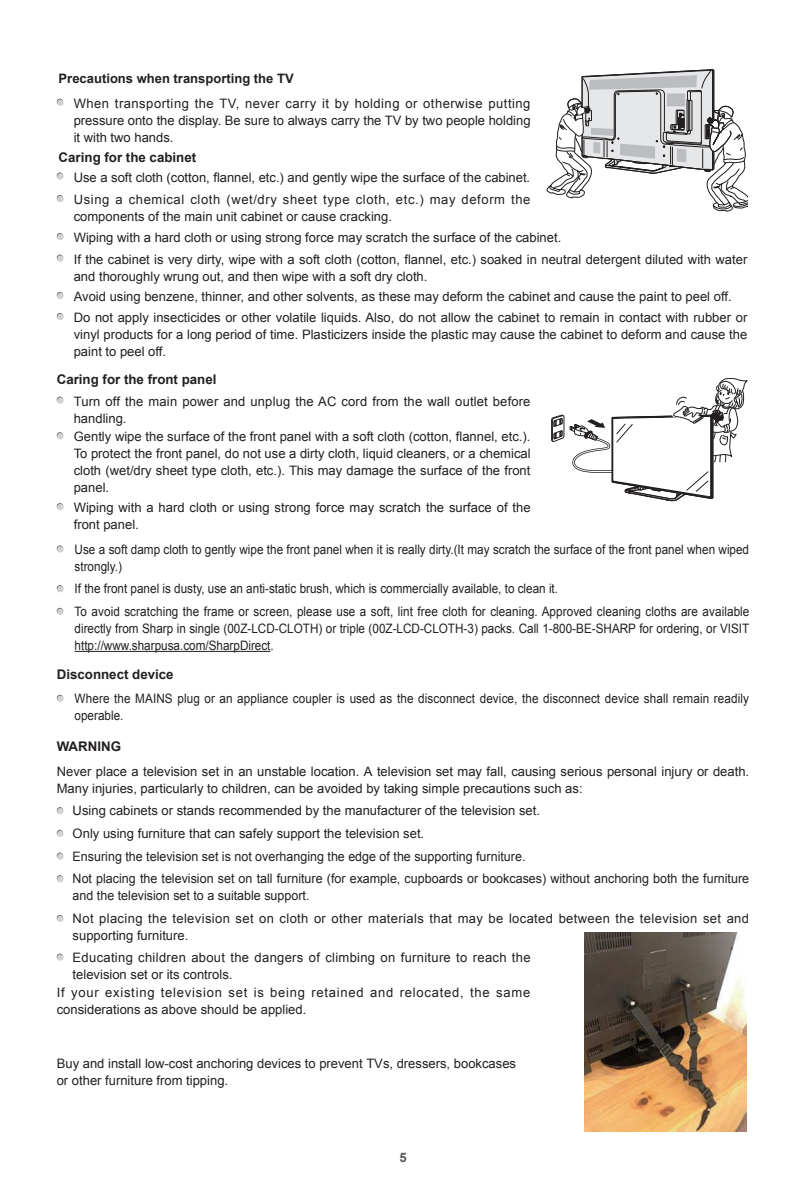
<style>
.page{position:relative;width:806px;height:1191px;background:#fff}
.page>*{position:absolute;margin:0;border:0;box-sizing:border-box;transform-origin:0 0}
.t1{font:700 13.4px "Arial";color:#231f20}
.t2{font:13px/17px "Arial";color:#231f20}
.t3{font:13px/17px "Arial";color:#231f20;scale:.9 1}
.t4{font:13px/22.6px "Arial";letter-spacing:.03em;color:#231f20;scale:.96 1}
.t5{font:13px/21.6px "Arial";letter-spacing:.025em;color:#231f20}
.t6{font:700 13px "Arial";color:#231f20}
.t7{font:700 13px "Arial";color:#57585a}
</style>
<div class="page">
<hr style="left:75px;top:651px;width:195px;height:1px;background:#231f20">
<svg style="left:546px;top:69px;width:200px;height:143px"></svg>
<div style="left:57px;top:99px;width:6px;height:7px;background:#d1d2d4;border-radius:50%"></div>
<div style="left:57px;top:173px;width:6px;height:7px;background:#d1d2d4;border-radius:50%"></div>
<svg style="left:57px;top:195px;width:6px;height:7px"></svg>
<svg style="left:57px;top:233px;width:6px;height:7px"></svg>
<div style="left:57px;top:255px;width:6px;height:7px;background:#d1d2d4;border-radius:50%"></div>
<svg style="left:57px;top:292px;width:6px;height:7px"></svg>
<svg style="left:57px;top:313px;width:6px;height:7px"></svg>
<svg style="left:551px;top:378px;width:196px;height:123px"></svg>
<div style="left:57px;top:397px;width:6px;height:7px;background:#d1d2d4;border-radius:50%"></div>
<svg style="left:57px;top:432px;width:6px;height:7px"></svg>
<svg style="left:57px;top:503px;width:6px;height:7px"></svg>
<svg style="left:57px;top:546px;width:6px;height:6px"></svg>
<svg style="left:57px;top:585px;width:6px;height:7px"></svg>
<div style="left:57px;top:608px;width:6px;height:7px;background:#d1d2d4;border-radius:50%"></div>
<div style="left:57px;top:695px;width:6px;height:7px;background:#d1d2d4;border-radius:50%"></div>
<svg style="left:57px;top:807px;width:6px;height:7px"></svg>
<div style="left:57px;top:830px;width:6px;height:7px;background:#d1d2d4;border-radius:50%"></div>
<svg style="left:57px;top:853px;width:6px;height:6px"></svg>
<svg style="left:57px;top:875px;width:6px;height:7px"></svg>
<div style="left:57px;top:915px;width:6px;height:7px;background:#d1d2d4;border-radius:50%"></div>
<svg style="left:57px;top:954px;width:6px;height:6px"></svg>
<img style="left:584px;top:932px;width:162px;height:199px">
<p class="t6" style="left:59px;top:70px;width:236px">Precautions when transporting the TV</p>
<p class="t2" style="left:74px;top:95px;width:458px;text-align:justify">When transporting the TV, never carry it by holding or otherwise putting pressure onto the display. Be sure to always carry the TV by two people holding it with two hands.</p>
<p class="t1" style="left:59px;top:148px;width:139px">Caring for the cabinet</p>
<p class="t2" style="left:74px;top:166px;width:458px;line-height:22.6px">Use a soft cloth (cotton, flannel, etc.) and gently wipe the surface of the cabinet.<br>Using a chemical cloth (wet/dry sheet type cloth, etc.) may deform the</p>
<p class="t2" style="left:74px;top:206px;width:674px;line-height:21.2px">components of the main unit cabinet or cause cracking.<br>Wiping with a hard cloth or using strong force may scratch the surface of the cabinet.<br>If the cabinet is very dirty, wipe with a soft cloth (cotton, flannel, etc.) soaked in neutral detergent diluted with water</p>
<p class="t2" style="left:74px;top:266px;width:674px;line-height:20.6px">and thoroughly wrung out, and then wipe with a soft dry cloth.<br>Avoid using benzene, thinner, and other solvents, as these may deform the cabinet and cause the paint to peel off.<br>Do not apply insecticides or other volatile liquids. Also, do not allow the cabinet to remain in contact with rubber or</p>
<p class="t2" style="left:74px;top:326px;width:674px">vinyl products for a long period of time. Plasticizers inside the plastic may cause the cabinet to deform and cause the paint to peel off.</p>
<p class="t1" style="left:57px;top:370px;width:161px">Caring for the front panel</p>
<p class="t2" style="left:74px;top:393px;width:458px">Turn off the main power and unplug the AC cord from the wall outlet before handling.</p>
<p class="t2" style="left:74px;top:428px;width:458px;text-align:justify">Gently wipe the surface of the front panel with a soft cloth (cotton, flannel, etc.).<br>To protect the front panel, do not use a dirty cloth, liquid cleaners, or a chemical cloth (wet/dry sheet type cloth, etc.). This may damage the surface of the front panel.</p>
<p class="t2" style="left:74px;top:499px;width:458px">Wiping with a hard cloth or using strong force may scratch the surface of the front panel.</p>
<p class="t3" style="left:75px;top:541px;width:750px">Use a soft damp cloth to gently wipe the front panel when it is really dirty.(It may scratch the surface of the front panel when wiped strongly.)</p>
<p class="t3" style="left:75px;top:577px;width:750px;line-height:22.6px">If the front panel is dusty, use an anti-static brush, which is commercially available, to clean it.<br>To avoid scratching the frame or screen, please use a soft, lint free cloth for cleaning. Approved cleaning cloths are available</p>
<p class="t3" style="left:75px;top:620px;width:750px">directly from Sharp in single (00Z-LCD-CLOTH) or triple (00Z-LCD-CLOTH-3) packs. Call 1-800-BE-SHARP for ordering, or VISIT http://www.sharpusa.com/SharpDirect.</p>
<p class="t1" style="left:57px;top:665px;width:118px">Disconnect device</p>
<p class="t3" style="left:75px;top:690px;width:750px">Where the MAINS plug or an appliance coupler is used as the disconnect device, the disconnect device shall remain readily operable.</p>
<p class="t1" style="left:57px;top:737px;width:66px">WARNING</p>
<p class="t2" style="left:57px;top:762px;width:693px">Never place a television set in an unstable location. A television set may fall, causing serious personal injury or death.<br>Many injuries, particularly to children, can be avoided by taking simple precautions such as:</p>
<p class="t2" style="left:73px;top:799px;width:677px;line-height:22.6px">Using cabinets or stands recommended by the manufacturer of the television set.<br>Only using furniture that can safely support the television set.<br>Ensuring the television set is not overhanging the edge of the supporting furniture.<br>Not placing the television set on tall furniture (for example, cupboards or bookcases) without anchoring both the furniture</p>
<p class="t4" style="left:73px;top:884px;width:705px">and the television set to a suitable support.<br>Not placing the television set on cloth or other materials that may be located between the television set and</p>
<p class="t5" style="left:73px;top:924px;width:459px">supporting furniture.<br>Educating children about the dangers of climbing on furniture to reach the</p>
<p class="t2" style="left:57px;top:965px;width:474px;text-indent:16px">television set or its controls.<br>If your existing television set is being retained and relocated, the same considerations as above should be applied.</p>
<p class="t2" style="left:57px;top:1055px;width:460px">Buy and install low-cost anchoring devices to prevent TVs, dressers, bookcases or other furniture from tipping.</p>
<p class="t7" style="left:399px;top:1149px;width:9px">5</p>
</div>
